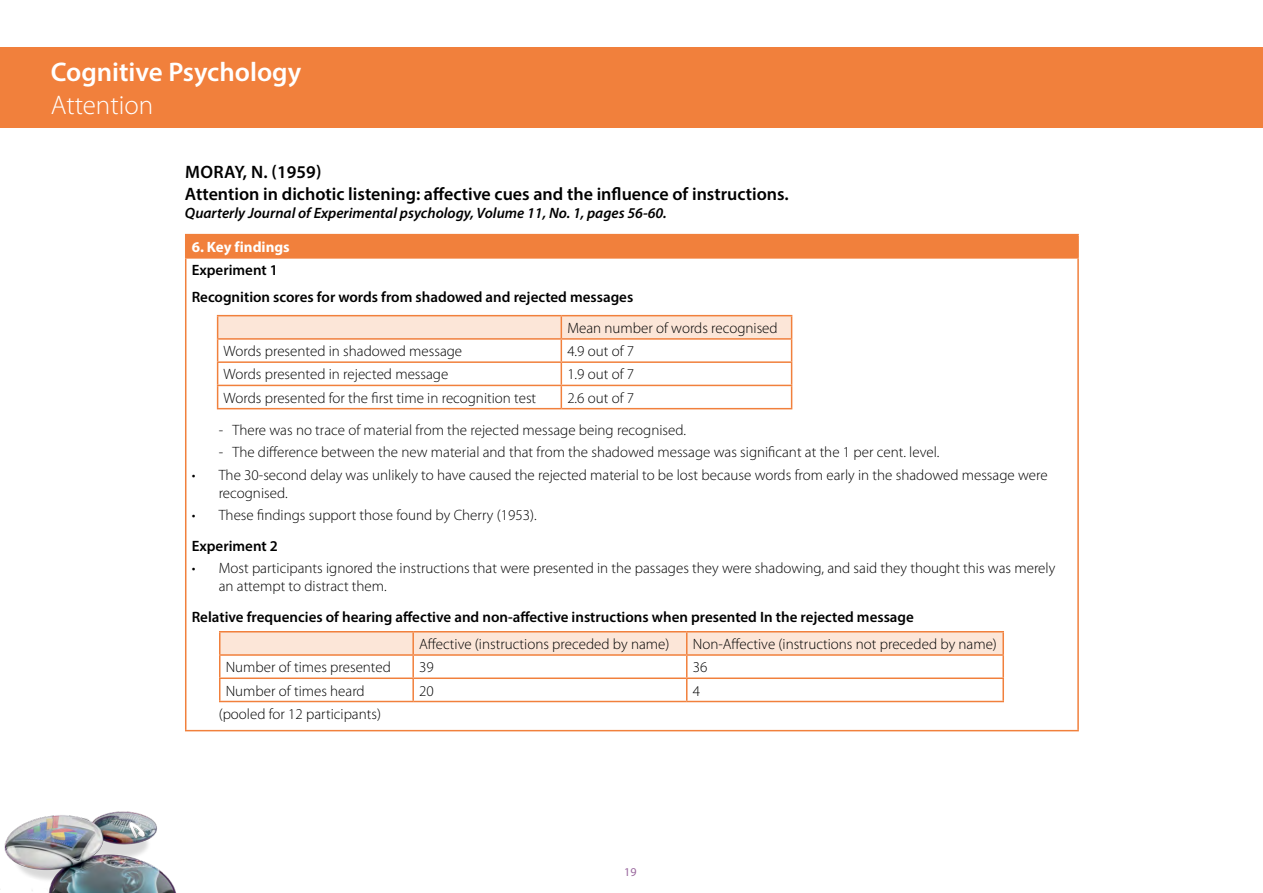
<style>
.page{position:relative;width:1263px;height:893px;background:#fff}
.page>*{position:absolute;margin:0;border:0;box-sizing:border-box;transform-origin:0 0}
.TConc_H1{font:600 27px/32.4px "Myriad Pro";color:#fff}
.TCont_H3{font:600 18px/21.6px "Myriad Pro";color:#000}
.TCont_Body_bullets{font:300 15px/18px "Myriad Pro";color:#000}
.TCont_body{font:600 15px "Myriad Pro";color:#000}
.TCont_H3-2{font:italic 600 15px "Myriad Pro";color:#000}
.TCont_Body_bullets-2{font:600 15px "Myriad Pro";color:#000}
.TCont_TableHeading{font:700 15px "Myriad Pro";color:#fff}
.t1{font:12px "Myriad Pro";color:#9a689e}
.s1{font-weight:300}
</style>
<div class="page">
<img style="left:4px;top:811px;width:172px;height:82px">
<div style="left:186px;top:235px;width:892px;height:23px;background:#f1803c"></div>
<hr style="left:185px;top:257px;width:894px;height:2px;background:#f1803c">
<hr style="left:185px;top:730px;width:894px;height:1px;background:#f1803c">
<hr style="left:185px;top:259px;width:1px;height:471px;background:#f1803c">
<hr style="left:1077px;top:259px;width:2px;height:471px;background:#f1803c">
<hr style="left:185px;top:234px;width:894px;height:1px;background:#f1803c">
<svg style="left:185px;top:235px;width:1px;height:22px"></svg>
<hr style="left:1077px;top:235px;width:2px;height:22px;background:#f1803c">
<div style="left:0;top:47px;width:1263px;height:81px;background:#f1803c"></div>
<hr style="left:217px;top:408px;width:344px;height:1px;background:#f1803c">
<hr style="left:561px;top:408px;width:231px;height:1px;background:#f1803c">
<hr style="left:217px;top:315px;width:344px;height:1px;background:#f1803c">
<hr style="left:561px;top:315px;width:231px;height:1px;background:#f1803c">
<svg style="left:217px;top:316px;width:575px;height:92px"></svg>
<hr style="left:561px;top:338px;width:231px;height:2px;background:#f1803c">
<hr style="left:219px;top:631px;width:194px;height:1px;background:#f1803c">
<hr style="left:413px;top:631px;width:274px;height:1px;background:#f1803c">
<hr style="left:687px;top:631px;width:317px;height:1px;background:#f1803c">
<hr style="left:1002px;top:632px;width:2px;height:22px;background:#f1803c">
<hr style="left:687px;top:654px;width:317px;height:2px;background:#f1803c">
<hr style="left:1002px;top:656px;width:2px;height:21px;background:#f1803c">
<hr style="left:219px;top:701px;width:194px;height:1px;background:#f1803c">
<hr style="left:413px;top:701px;width:274px;height:1px;background:#f1803c">
<hr style="left:687px;top:677px;width:317px;height:2px;background:#f1803c">
<svg style="left:219px;top:632px;width:784px;height:69px"></svg>
<hr style="left:1002px;top:679px;width:2px;height:22px;background:#f1803c">
<hr style="left:687px;top:701px;width:317px;height:1px;background:#f1803c">
<p class="TConc_H1" style="left:51px;top:55px;width:252px">Cognitive Psychology<br><span class="s1">Attention</span></p>
<p class="TCont_H3" style="left:185px;top:161px;width:605px">MORAY, N. (1959)<br>Attention in dichotic listening: affective cues and the influence of instructions.</p>
<p class="TCont_H3-2" style="left:185px;top:203px;width:483px">Quarterly Journal of Experimental psychology, Volume 11, No. 1, pages 56-60.</p>
<p class="TCont_TableHeading" style="left:192px;top:237px;width:100px">6. Key findings</p>
<p class="TCont_Body_bullets-2" style="left:192px;top:261px;width:88px">Experiment 1</p>
<p class="TCont_body" style="left:192px;top:287px;width:443px">Recognition scores for words from shadowed and rejected messages</p>
<p class="TCont_Body_bullets" style="left:567px;top:319px;width:212px">Mean number of words recognised</p>
<p class="TCont_Body_bullets" style="left:224px;top:342px;width:240px">Words presented in shadowed message</p>
<p class="TCont_Body_bullets" style="left:567px;top:342px;width:68px">4.9 out of 7</p>
<p class="TCont_Body_bullets" style="left:224px;top:365px;width:226px">Words presented in rejected message</p>
<p class="TCont_Body_bullets" style="left:567px;top:365px;width:68px">1.9 out of 7</p>
<p class="TCont_Body_bullets" style="left:224px;top:389px;width:314px">Words presented for the first time in recognition test</p>
<p class="TCont_Body_bullets" style="left:567px;top:389px;width:68px">2.6 out of 7</p>
<p class="TCont_Body_bullets" style="left:219px;top:421px;width:469px">- There was no trace of material from the rejected message being recognised.</p>
<p class="TCont_Body_bullets" style="left:219px;top:443px;width:722px">- The difference between the new material and that from the shadowed message was significant at the 1 per cent. level.</p>
<p class="TCont_Body_bullets" style="left:219px;top:465px;width:830px;text-indent:-27px">• The 30-second delay was unlikely to have caused the rejected material to be lost because words from early in the shadowed message were recognised.</p>
<p class="TCont_Body_bullets" style="left:192px;top:506px;width:346px">• These findings support those found by Cherry (1953).</p>
<p class="TCont_Body_bullets-2" style="left:192px;top:536px;width:88px">Experiment 2</p>
<p class="TCont_Body_bullets" style="left:219px;top:559px;width:838px;text-indent:-27px">• Most participants ignored the instructions that were presented in the passages they were shadowing, and said they thought this was merely an attempt to distract them.</p>
<p class="TCont_body" style="left:192px;top:607px;width:724px">Relative frequencies of hearing affective and non-affective instructions when presented In the rejected message</p>
<p class="TCont_Body_bullets" style="left:419px;top:635px;width:252px">Affective (instructions preceded by name)</p>
<p class="TCont_Body_bullets" style="left:693px;top:635px;width:306px">Non-Affective (instructions not preceded by name)</p>
<p class="TCont_Body_bullets" style="left:226px;top:658px;width:167px">Number of times presented</p>
<p class="TCont_Body_bullets" style="left:419px;top:658px;width:16px">39</p>
<p class="TCont_Body_bullets" style="left:693px;top:658px;width:16px">36</p>
<p class="TCont_Body_bullets" style="left:226px;top:681px;width:141px">Number of times heard</p>
<p class="TCont_Body_bullets" style="left:419px;top:681px;width:16px">20</p>
<p class="TCont_Body_bullets" style="left:693px;top:681px;width:9px">4</p>
<p class="TCont_Body_bullets" style="left:219px;top:705px;width:164px">(pooled for 12 participants)</p>
<p class="t1" style="left:624px;top:865px;width:14px">19</p>
</div>
